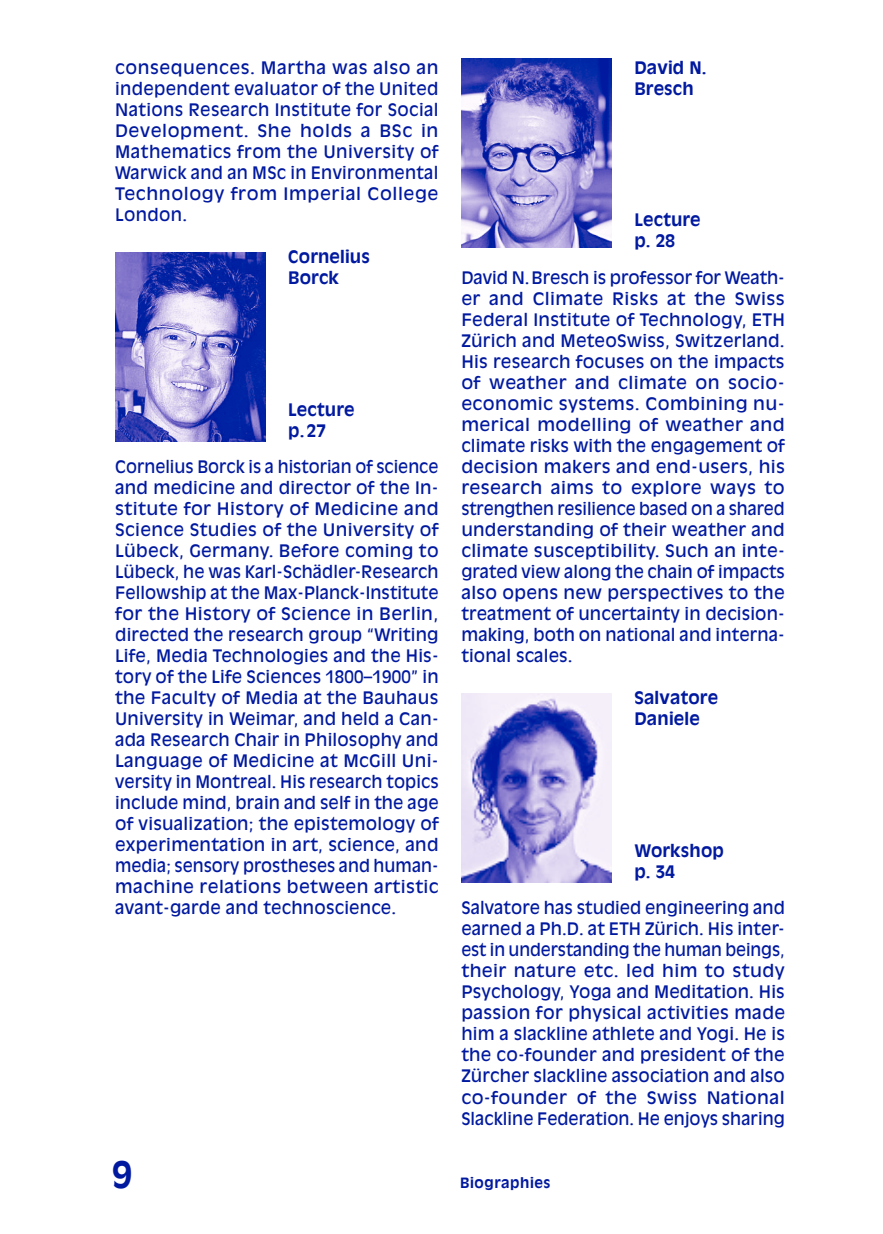
<style>
.page{position:relative;width:883px;height:1234px;background:#fff}
.page>*{position:absolute;margin:0;border:0;box-sizing:border-box;transform-origin:0 0}
.t1{font:700 36px "Antique Olive";color:#00199f}
.t2{font:17px/21px "Antique Olive";letter-spacing:.01em;color:#00199f}
.t3{font:17px/21px "Antique Olive";letter-spacing:.01em;color:#00199f;text-align:justify;scale:1.04 1}
.t4{font:700 17px/21px "Antique Olive";letter-spacing:.01em;color:#00199f}
.t5{font:700 14px "Antique Olive";letter-spacing:.04em;color:#00199f}
</style>
<div class="page">
<img style="left:115px;top:253px;width:150px;height:189px">
<img style="left:461px;top:58px;width:150px;height:189px">
<img style="left:461px;top:694px;width:150px;height:189px">
<p class="t3" style="left:115px;top:57px;width:312px">consequences. Martha was also an independent evaluator of the United Nations Research Institute for Social Development. She holds a BSc in Mathematics from the University of Warwick and an MSc in Environmental Technology from Imperial College London.</p>
<p class="t4" style="left:288px;top:246px;width:83px">Cornelius<br>Borck</p>
<p class="t4" style="left:288px;top:398px;width:68px">Lecture p. 27</p>
<p class="t2" style="left:115px;top:456px;width:325px">Cornelius Borck is a historian of science and medicine and director of the In&shy;stitute for History of Medicine and Science Studies of the University of Lübeck, Germany. Before coming to Lübeck, he was Karl-Schädler- Research Fellowship at the Max- Planck- Institute for the History of Science in Berlin, directed the research group “Writing Life, Media Technologies and the His&shy;tory of the Life Sciences 1800–1900” in the Faculty of Media at the Bauhaus University in Weimar, and held a Can&shy;ada Research Chair in Philosophy and Language of Medicine at McGill Uni&shy;versity in Montreal. His research topics include mind, brain and self in the age of visualization; the epistemology of experimentation in art, science, and media; sensory prostheses and human&shy;machine relations between artistic avant-garde and technoscience.</p>
<h1 class="t1" style="left:112px;top:1152px;width:22px">9</h1>
<p class="t4" style="left:634px;top:57px;width:74px">David N.<br>Bresch</p>
<p class="t4" style="left:634px;top:209px;width:68px">Lecture p. 28</p>
<p class="t2" style="left:461px;top:267px;width:325px">David N.Bresch is professor for Weath&shy;er and Climate Risks at the Swiss Federal Institute of Technology, ETH Zürich and MeteoSwiss, Switzerland.<br>His research focuses on the impacts of weather and climate on socio&shy;economic systems. Combining nu&shy;merical modelling of weather and climate risks with the engagement of decision makers and end- users, his research aims to explore ways to strengthen resilience based on a shared understanding of their weather and climate susceptibility. Such an inte&shy;grated view along the chain of impacts also opens new perspectives to the treatment of uncertainty in decision&shy;making, both on national and interna&shy;tional scales.</p>
<p class="t4" style="left:634px;top:687px;width:85px">Salvatore<br>Daniele</p>
<p class="t4" style="left:634px;top:839px;width:91px">Workshop p. 34</p>
<p class="t2" style="left:461px;top:897px;width:325px;text-align:justify">Salvatore has studied engineering and earned a Ph.D. at ETH Zürich. His inter&shy;est in understanding the human beings, their nature etc. led him to study Psychology, Yoga and Meditation. His passion for physical activities made him a slackline athlete and Yogi. He is the co-founder and president of the Zürcher slackline association and also co-founder of the Swiss National Slackline Federation. He enjoys sharing</p>
<p class="t5" style="left:460px;top:1173px;width:92px">Biographies</p>
</div>
